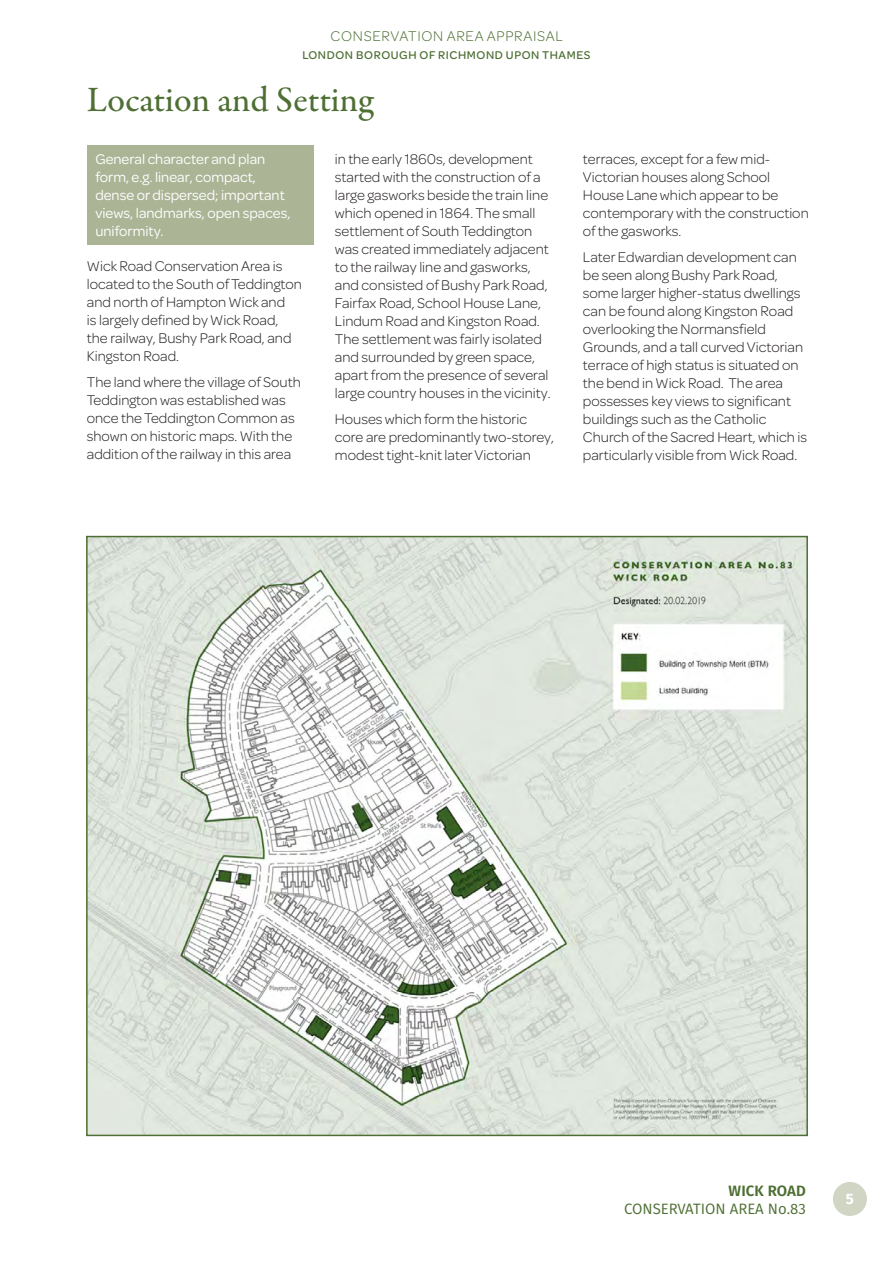
<style>
.page{position:relative;width:893px;height:1263px;background:#fff}
.page>*{position:absolute;margin:0;border:0;box-sizing:border-box;transform-origin:0 0}
.t1{font:500 36px "Garamond Premr Pro";letter-spacing:-.005em;color:#4e6f33}
.t2{font:300 15px/18px "Omnes";color:#231f20}
.t3{font:15px/18px "Omnes";color:#fff}
.t4{font:300 15px "Omnes";letter-spacing:.05em;color:#4e6f33}
.t5{font:15px "Fira Sans";color:#4e6f33}
.t6{font:600 15px "Fira Sans";letter-spacing:.01em;color:#4e6f33}
.t7{font:700 15px "Fira Sans";color:#fff}
.t8{font:500 12px "Omnes";letter-spacing:.05em;color:#4e6f33}
</style>
<div class="page">
<div style="left:833px;top:1182px;width:34px;height:34px;background:#d0d5c4;border-radius:50%"></div>
<div style="left:87px;top:145px;width:227px;height:99px;background:#acb496"></div>
<img style="left:89px;top:539px;width:716px;height:594px">
<p class="t4" style="left:330px;top:26px;width:234px">CONSERVATION AREA APPRAISAL</p>
<p class="t8" style="left:302px;top:46px;width:290px">LONDON BOROUGH OF RICHMOND UPON THAMES</p>
<h1 class="t1" style="left:87px;top:78px;width:288px">Location and Setting</h1>
<p class="t3" style="left:95px;top:149px;width:197px">General character and plan form, e.g. linear, compact, dense or dispersed; important views, landmarks, open spaces, uniformity.</p>
<p class="t2" style="left:87px;top:256px;width:217px">Wick Road Conservation Area is located to the South of Teddington and north of Hampton Wick and<br>is largely defined by Wick Road, the railway, Bushy Park Road, and<br>Kingston Road.</p>
<p class="t2" style="left:87px;top:372px;width:215px">The land where the village of South<br>Teddington was established was once the Teddington Common as shown on historic maps. With the addition of the railway in this area</p>
<p class="t2" style="left:335px;top:149px;width:217px">in the early 1860s, development started with the construction of a large gasworks beside the train line which opened in 1864. The small settlement of South Teddington was created immediately adjacent to the railway line and gasworks, and consisted of Bushy Park Road, Fairfax Road, School House Lane, Lindum Road and Kingston Road.<br>The settlement was fairly isolated and surrounded by green space, apart from the presence of several large country houses in the vicinity.</p>
<p class="t2" style="left:335px;top:409px;width:221px">Houses which form the historic core are predominantly two-storey, modest tight-knit later Victorian</p>
<p class="t2" style="left:583px;top:149px;width:227px">terraces, except for a few mid-<br>Victorian houses along School<br>House Lane which appear to be contemporary with the construction of the gasworks.</p>
<p class="t2" style="left:583px;top:247px;width:226px">Later Edwardian development can be seen along Bushy Park Road, some larger higher-status dwellings can be found along Kingston Road overlooking the Normansfield Grounds, and a tall curved Victorian terrace of high status is situated on the bend in Wick Road. The area possesses key views to significant buildings such as the Catholic Church of the Sacred Heart, which is particularly visible from Wick Road.</p>
<p class="t6" style="left:729px;top:1180px;width:79px">WICK ROAD</p>
<p class="t5" style="left:624px;top:1198px;width:183px">CONSERVATION AREA No.83</p>
<p class="t7" style="left:846px;top:1188px;width:10px">5</p>
</div>
